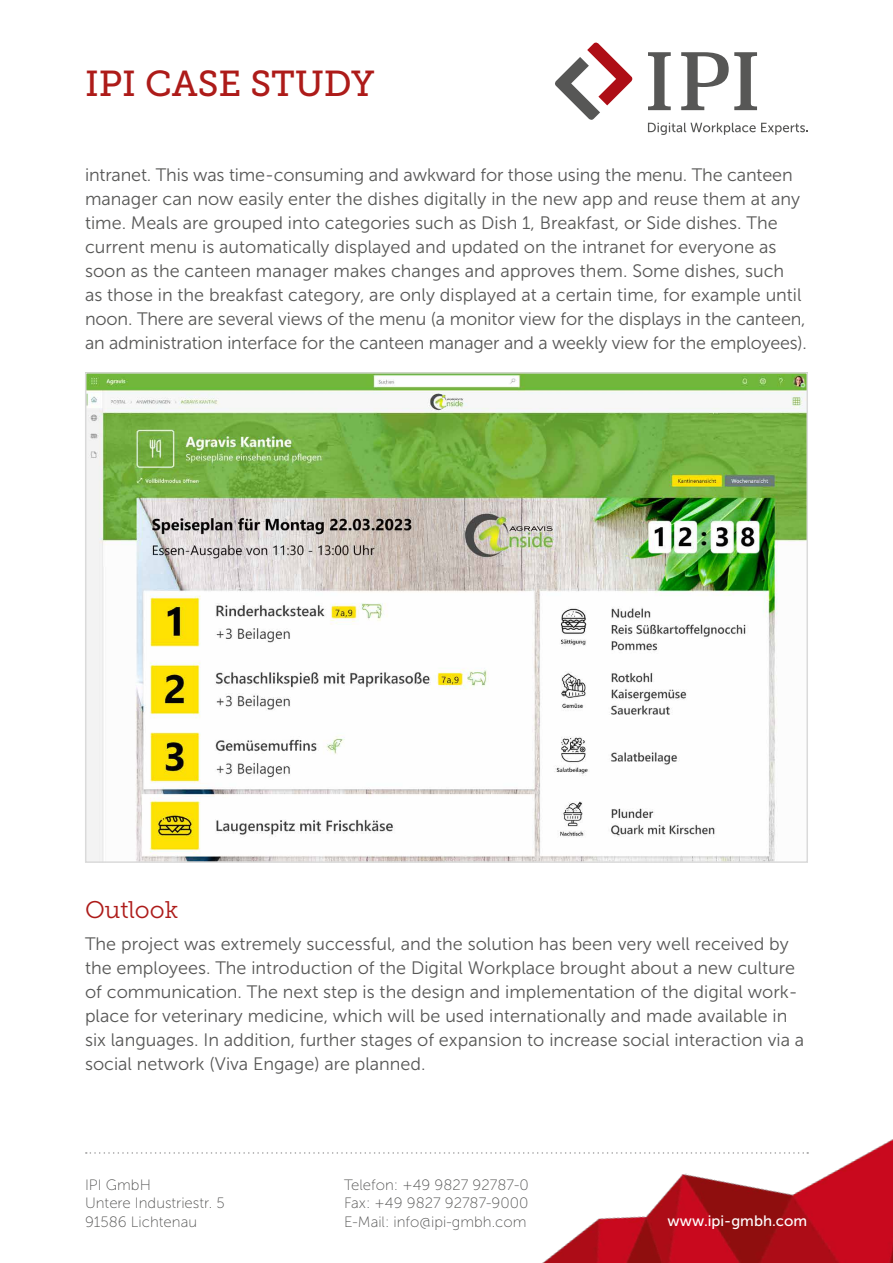
<style>
.page{position:relative;width:893px;height:1263px;background:#fff}
.page>*{position:absolute;margin:0;border:0;box-sizing:border-box;transform-origin:0 0}
.t1{font:36px "Museo Slab 500";color:#ad1b19}
.t2{font:24px "Museo Slab 300";color:#ad1b19}
.t3{font:18px/24px "Museo Sans 300";color:#575756}
.t4{font:15px/18.6px "Museo Sans 100";color:#565655}
.t5{font:15px "Museo Sans 500";color:#fff}
</style>
<div class="page">
<img style="left:542px;top:1139px;width:351px;height:124px">
<svg style="left:555px;top:43px;width:78px;height:77px"></svg>
<svg style="left:648px;top:52px;width:109px;height:58px"></svg>
<svg style="left:648px;top:123px;width:160px;height:12px"></svg>
<svg style="left:86px;top:1152px;width:722px;height:2px"></svg>
<img style="left:88px;top:375px;width:717px;height:485px">
<div style="left:85px;top:372px;width:723px;height:491px;border:2px solid #dadada"></div>
<h1 class="t1" style="left:85px;top:64px;width:291px">IPI CASE STUDY</h1>
<p class="t3" style="left:85px;top:163px;width:723px">intranet. This was time-consuming and awkward for those using the menu. The canteen manager can now easily enter the dishes digitally in the new app and reuse them at any time. Meals are grouped into categories such as Dish 1, Breakfast, or Side dishes. The current menu is automatically displayed and updated on the intranet for everyone as soon as the canteen manager makes changes and approves them. Some dishes, such<br>as those in the breakfast category, are only displayed at a certain time, for example until noon. There are several views of the menu (a monitor view for the displays in the canteen, an administration interface for the canteen manager and a weekly view for the employees).</p>
<h2 class="t2" style="left:85px;top:896px;width:95px">Outlook</h2>
<p class="t3" style="left:85px;top:932px;width:721px">The project was extremely successful, and the solution has been very well received by the employees. The introduction of the Digital Workplace brought about a new culture of communication. The next step is the design and implementation of the digital work&shy;place for veterinary medicine, which will be used internationally and made available in six languages. In addition, further stages of expansion to increase social interaction via a social network (Viva Engage) are planned.</p>
<p class="t4" style="left:85px;top:1175px;width:141px">IPI GmbH<br>Untere Industriestr. 5<br>91586 Lichtenau</p>
<p class="t4" style="left:344px;top:1175px;width:186px;text-align:justify">Telefon: +49 9827 92787-0<br>Fax: +49 9827 92787-9000<br>E-Mail: info@ipi-gmbh.com</p>
<p class="t5" style="left:668px;top:1213px;width:141px">www.ipi-gmbh.com</p>
</div>
